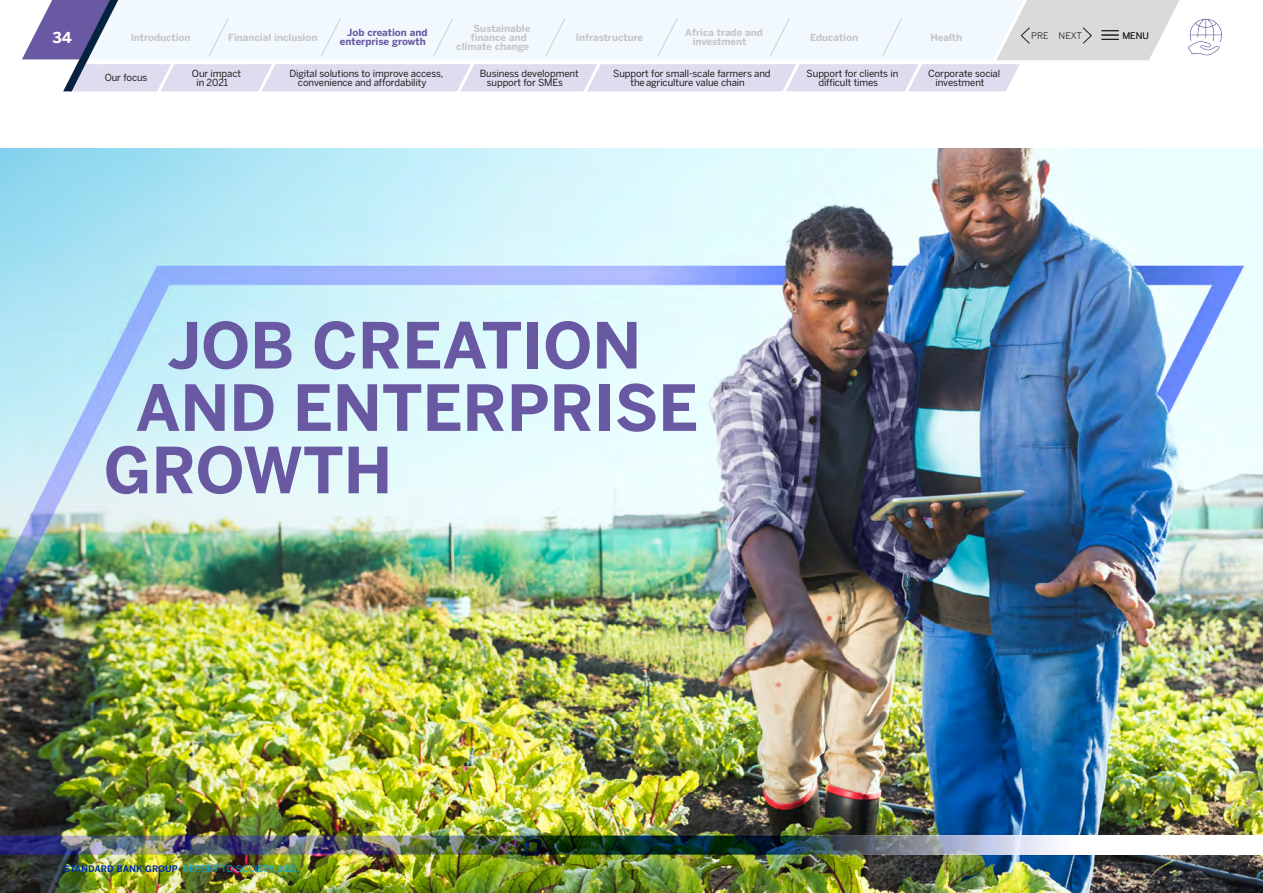
<style>
.page{position:relative;width:1263px;height:893px;background:#fff}
.page>*{position:absolute;margin:0;border:0;box-sizing:border-box;transform-origin:0 0}
.t1{font:700 63px "Benton Sans";color:#6859a2}
.t2{font:700 15px "Benton Sans";color:#fff}
.t3{font:9.75px/8.2px "Benton Sans";letter-spacing:-.01em;color:#1d1d1b}
.t4{font:700 9.75px/9px "Benton Sans";color:#c6c6c6}
.t5{font:700 9.75px/9px "Benton Sans";color:#6859a2;text-align:right}
.t6{font:9px "Benton Sans";color:#00abe7}
.t7{font:9px "Benton Sans";color:#1d1d1b}
.s1{font-weight:700;color:#0033a1}
</style>
<div class="page">
<img style="left:0;top:149px;width:1263px;height:744px">
<svg style="left:784px;top:835px;width:479px;height:19px"></svg>
<svg style="left:22px;top:0;width:1200px;height:91px"></svg>
<p class="t4" style="left:474px;top:24px;width:58px">Sustainable</p>
<p class="t4" style="left:471px;top:33px;width:58px">finance and</p>
<p class="t4" style="left:456px;top:42px;width:75px">climate change</p>
<p class="t4" style="left:693px;top:28px;width:72px;text-indent:-8px">Africa trade and investment</p>
<p class="t4" style="left:131px;top:33px;width:61px">Introduction</p>
<p class="t4" style="left:228px;top:33px;width:91px">Financial inclusion</p>
<p class="t5" style="left:340px;top:28px;width:89px">Job creation and enterprise growth</p>
<p class="t4" style="left:576px;top:33px;width:69px">Infrastructure</p>
<h2 class="t2" style="left:52px;top:28px;width:21px">34</h2>
<p class="t4" style="left:810px;top:33px;width:50px">Education</p>
<p class="t4" style="left:930px;top:33px;width:33px">Health</p>
<p class="t3" style="left:105px;top:74px;width:44px">Our focus</p>
<p class="t3" style="left:196px;top:69px;width:46px;text-indent:-4px">Our impact in 2021</p>
<p class="t3" style="left:298px;top:69px;width:147px;text-indent:-9px">Digital solutions to improve access, convenience and affordability</p>
<p class="t3" style="left:487px;top:69px;width:93px;text-indent:-7px">Business development support for SMEs</p>
<p class="t3" style="left:631px;top:69px;width:142px;text-indent:-17px">Support for small-scale farmers and the agriculture value chain</p>
<p class="t3" style="left:818px;top:69px;width:81px;text-indent:-12px">Support for clients in difficult times</p>
<p class="t3" style="left:935px;top:69px;width:66px;text-indent:-7px">Corporate social investment</p>
<p class="t7" style="left:1031px;top:31px;width:52px">PRE NEXT</p>
<p class="t7" style="left:1122px;top:30px;width:28px">MENU</p>
<h1 class="t1" style="left:167px;top:308px;width:475px">JOB CREATION</h1>
<h1 class="t1" style="left:136px;top:370px;width:564px">AND ENTERPRISE</h1>
<h1 class="t1" style="left:104px;top:433px;width:290px">GROWTH</h1>
<p class="t6" style="left:64px;top:864px;width:235px"><span class="s1">STANDARD BANK GROUP</span> REPORT TO SOCIETY 2021</p>
</div>
